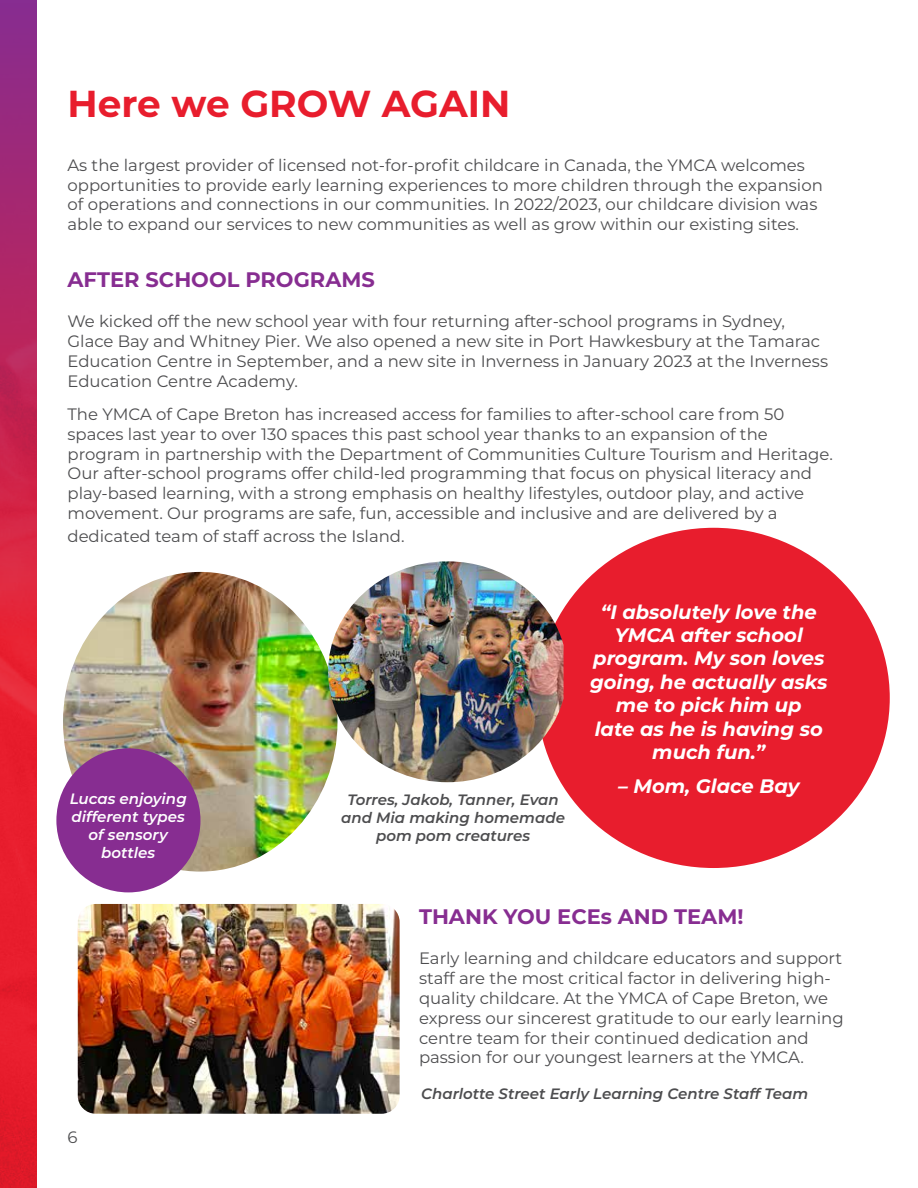
<style>
.page{position:relative;width:918px;height:1188px;background:#fff}
.page>*{position:absolute;margin:0;border:0;box-sizing:border-box;transform-origin:0 0}
.t1{font:700 37.5px "Montserrat";color:#e81d2d}
.t2{font:700 21px "Montserrat";color:#872d91}
.t3{font:italic 700 19.5px/23.4px "Montserrat";color:#fff;text-align:center}
.t4{font:16.5px/19.8px "Montserrat";color:#4d4d4f}
.t5{font:italic 600 15px/18px "Montserrat";color:#4d4d4f;text-align:center}
.t6{font:italic 600 15px/18px "Montserrat";color:#fff;text-align:center}
</style>
<div class="page">
<div style="left:537px;top:528px;width:353px;height:340px;background:#e81d2d;border-radius:50%"></div>
<img style="left:63px;top:572px;width:265px;height:300px">
<img style="left:0;top:684px;width:37px;height:504px">
<div style="left:0;top:0;width:37px;height:684px;background:linear-gradient(to bottom,#862a8e,#ed232e)"></div>
<img style="left:328px;top:561px;width:236px;height:221px">
<img style="left:78px;top:904px;width:322px;height:210px">
<div style="left:56px;top:748px;width:144px;height:144px;background:#872d91;border-radius:50%"></div>
<h1 class="t1" style="left:68px;top:77px;width:444px">Here we GROW AGAIN</h1>
<p class="t4" style="left:68px;top:155px;width:757px">As the largest provider of licensed not-for-profit childcare in Canada, the YMCA welcomes opportunities to provide early learning experiences to more children through the expansion of operations and connections in our communities. In 2022/2023, our childcare division was able to expand our services to new communities as well as grow within our existing sites.</p>
<p class="t2" style="left:68px;top:265px;width:309px">AFTER SCHOOL PROGRAMS</p>
<p class="t4" style="left:68px;top:311px;width:762px">We kicked off the new school year with four returning after-school programs in Sydney, Glace Bay and Whitney Pier. We also opened a new site in Port Hawkesbury at the Tamarac Education Centre in September, and a new site in Inverness in January 2023 at the Inverness Education Centre Academy.</p>
<p class="t4" style="left:68px;top:404px;width:767px">The YMCA of Cape Breton has increased access for families to after-school care from 50 spaces last year to over 130 spaces this past school year thanks to an expansion of the program in partnership with the Department of Communities Culture Tourism and Heritage.<br>Our after-school programs offer child-led programming that focus on physical literacy and play-based learning, with a strong emphasis on healthy lifestyles, outdoor play, and active movement. Our programs are safe, fun, accessible and inclusive and are delivered by a</p>
<p class="t4" style="left:68px;top:526px;width:339px">dedicated team of staff across the Island.</p>
<p class="t6" style="left:70px;top:789px;width:119px">Lucas enjoying different types of sensory bottles</p>
<p class="t4" style="left:68px;top:1127px;width:12px">6</p>
<p class="t5" style="left:341px;top:790px;width:225px">Torres, Jakob, Tanner, Evan and Mia making homemade pom pom creatures</p>
<p class="t3" style="left:590px;top:599px;width:239px">“I absolutely love the<br>YMCA after school program. My son loves going, he actually asks me to pick him up<br>late as he is having so much fun.”</p>
<p class="t3" style="left:618px;top:774px;width:183px">– Mom, Glace Bay</p>
<p class="t2" style="left:419px;top:902px;width:326px">THANK YOU ECEs AND TEAM!</p>
<p class="t4" style="left:419px;top:948px;width:426px">Early learning and childcare educators and support staff are the most critical factor in delivering high&shy;quality childcare. At the YMCA of Cape Breton, we express our sincerest gratitude to our early learning centre team for their continued dedication and passion for our youngest learners at the YMCA.</p>
<p class="t5" style="left:421px;top:1084px;width:389px">Charlotte Street Early Learning Centre Staff Team</p>
</div>
